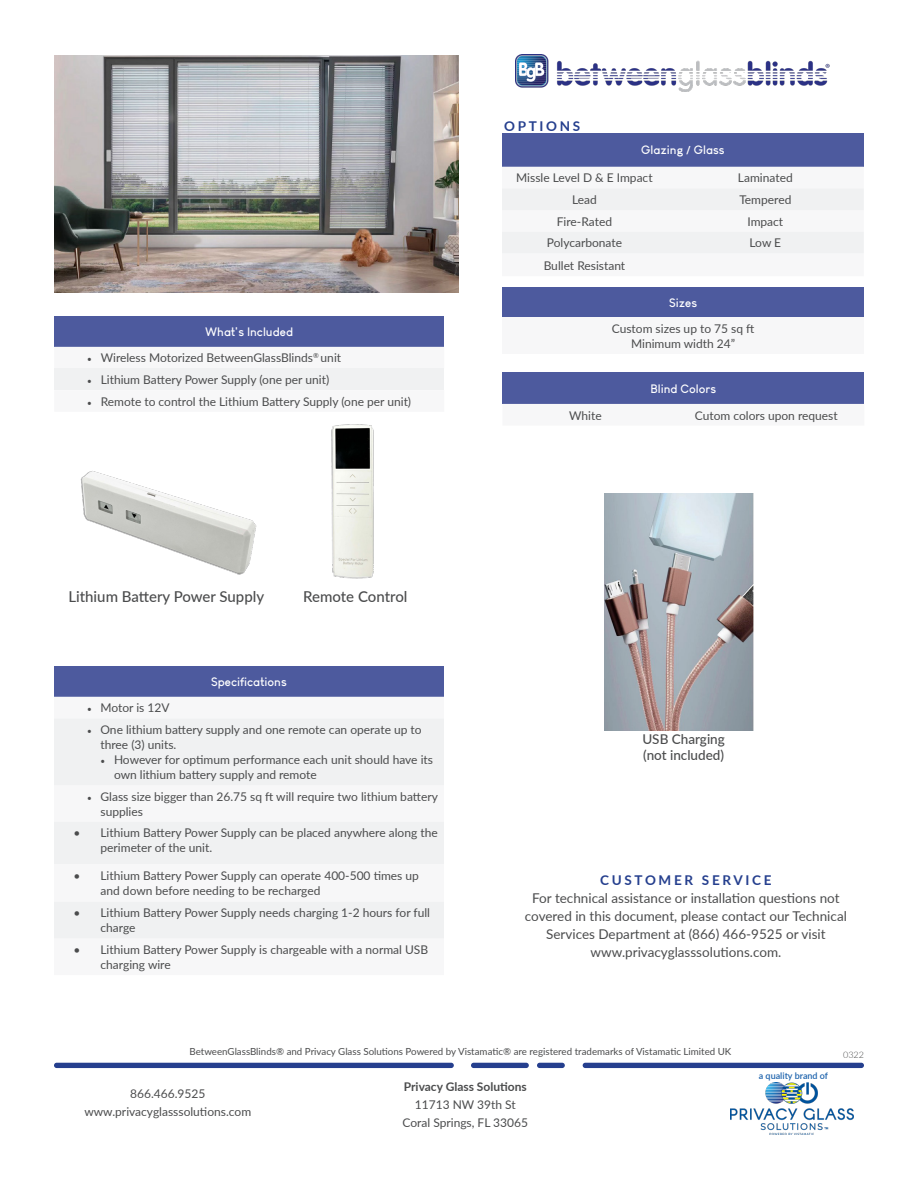
<style>
.page{position:relative;width:918px;height:1188px;background:#fff}
.page>*{position:absolute;margin:0;border:0;box-sizing:border-box;transform-origin:0 0}
.t1{font:500 15px "Lato";color:#4b4c4d}
.t2{font:13.5px/18px "Lato";color:#4b4c4d;text-align:center}
.t3{font:500 13.5px "Lato";color:#4b4c4d}
.t4{font:700 13.5px "Lato";letter-spacing:.2em;color:#253f8e}
.t5{font:12px/15px "Lato";color:#4b4c4d}
.t6{font:700 12px "Louis George Cafe";color:#fff}
.t7{font:700 12px "Lato";color:#4b4c4d}
.t8{font:9.75px "Lato";color:#4b4c4d}
.t9{font:600 9px "Lato";color:#1c62ac}
.t10{font:300 9px "Lato";color:#4b4c4d}
.s1{font-family:"Minion Pro"}
</style>
<div class="page">
<img style="left:515px;top:54px;width:314px;height:38px">
<div style="left:54px;top:1063px;width:400px;height:5px;background:#253f8e;border-radius:3px"></div>
<div style="left:471px;top:1063px;width:58px;height:5px;background:#253f8e;border-radius:3px"></div>
<div style="left:537px;top:1063px;width:28px;height:5px;background:#253f8e;border-radius:3px"></div>
<div style="left:583px;top:1063px;width:281px;height:5px;background:#253f8e;border-radius:3px"></div>
<img style="left:731px;top:1082px;width:122px;height:53px">
<div style="left:502px;top:287px;width:362px;height:31px;background:#4d5a9e"></div>
<div style="left:502px;top:318px;width:362px;height:36px;background:#f7f7f8"></div>
<div style="left:502px;top:373px;width:362px;height:31px;background:#4d5a9e"></div>
<div style="left:502px;top:133px;width:362px;height:34px;background:#4d5a9e"></div>
<div style="left:502px;top:188px;width:362px;height:65px;background:#f0f1f2"></div>
<img style="left:331px;top:424px;width:43px;height:155px">
<img style="left:80px;top:471px;width:177px;height:104px">
<div style="left:54px;top:316px;width:390px;height:31px;background:#4d5a9e"></div>
<div style="left:54px;top:368px;width:390px;height:22px;background:#f0f1f2"></div>
<div style="left:54px;top:666px;width:390px;height:31px;background:#4d5a9e"></div>
<div style="left:54px;top:718px;width:390px;height:220px;background:#f0f1f2"></div>
<img style="left:605px;top:494px;width:148px;height:237px">
<img style="left:54px;top:55px;width:405px;height:237px">
<p class="t4" style="left:504px;top:116px;width:78px">OPTIONS</p>
<p class="t6" style="left:205px;top:324px;width:90px">What's Included</p>
<p class="t5" style="left:87px;top:350px;width:255px"><span class="s1">•</span> Wireless Motorized BetweenGlassBlinds<sup>®</sup> unit</p>
<p class="t5" style="left:87px;top:372px;width:243px"><span class="s1">•</span> Lithium Battery Power Supply (one per unit)</p>
<p class="t5" style="left:87px;top:393px;width:325px"><span class="s1">•</span> Remote to control the Lithium Battery Supply (one per unit)</p>
<p class="t1" style="left:68px;top:585px;width:197px">Lithium Battery Power Supply</p>
<p class="t1" style="left:303px;top:585px;width:106px">Remote Control</p>
<p class="t6" style="left:211px;top:674px;width:77px">Specifications</p>
<p class="t5" style="left:87px;top:700px;width:84px"><span class="s1">•</span> Motor is 12V</p>
<p class="t5" style="left:100px;top:722px;width:323px;text-indent:-14px"><span class="s1">•</span> One lithium battery supply and one remote can operate up to three (3) units.</p>
<p class="t5" style="left:114px;top:752px;width:321px;text-indent:-14px"><span class="s1">•</span> However for optimum performance each unit should have its own lithium battery supply and remote</p>
<p class="t5" style="left:100px;top:788px;width:339px;text-indent:-14px"><span class="s1">•</span> Glass size bigger than 26.75 sq ft will require two lithium battery supplies</p>
<p class="t5" style="left:100px;top:825px;width:339px;text-indent:-27px">• Lithium Battery Power Supply can be placed anywhere along the perimeter of the unit.</p>
<p class="t5" style="left:100px;top:867px;width:320px;text-indent:-27px">• Lithium Battery Power Supply can operate 400-500 times up and down before needing to be recharged</p>
<p class="t5" style="left:100px;top:905px;width:331px;text-indent:-27px">• Lithium Battery Power Supply needs charging 1-2 hours for full charge</p>
<p class="t5" style="left:100px;top:942px;width:329px;text-indent:-27px">• Lithium Battery Power Supply is chargeable with a normal USB charging wire</p>
<p class="t6" style="left:641px;top:142px;width:85px">Glazing / Glass</p>
<p class="t5" style="left:516px;top:170px;width:138px">Missle Level D &amp; E Impact</p>
<p class="t5" style="left:738px;top:170px;width:56px">Laminated</p>
<p class="t5" style="left:572px;top:192px;width:26px">Lead</p>
<p class="t5" style="left:739px;top:192px;width:54px">Tempered</p>
<p class="t5" style="left:557px;top:213px;width:57px">Fire-Rated</p>
<p class="t5" style="left:747px;top:213px;width:37px">Impact</p>
<p class="t5" style="left:547px;top:235px;width:77px">Polycarbonate</p>
<p class="t5" style="left:750px;top:235px;width:33px">Low E</p>
<p class="t5" style="left:544px;top:257px;width:83px">Bullet Resistant</p>
<p class="t6" style="left:669px;top:295px;width:29px">Sizes</p>
<p class="t5" style="left:612px;top:321px;width:144px">Custom sizes up to 75 sq ft</p>
<p class="t5" style="left:631px;top:336px;width:106px">Minimum width 24”</p>
<p class="t6" style="left:651px;top:381px;width:67px">Blind Colors</p>
<p class="t5" style="left:569px;top:407px;width:34px">White</p>
<p class="t5" style="left:695px;top:407px;width:144px">Cutom colors upon request</p>
<p class="t3" style="left:642px;top:730px;width:84px">USB Charging</p>
<p class="t3" style="left:643px;top:746px;width:82px">(not included)</p>
<p class="t4" style="left:600px;top:870px;width:173px">CUSTOMER SERVICE</p>
<p class="t2" style="left:525px;top:888px;width:323px">For technical assistance or installation questions not covered in this document, please contact our Technical Services Department at (866) 466-9525 or visit www.privacyglasssolutions.com.</p>
<p class="t8" style="left:190px;top:1044px;width:543px">BetweenGlassBlinds® and Privacy Glass Solutions Powered by Vistamatic® are registered trademarks of Vistamatic Limited UK</p>
<p class="t5" style="left:130px;top:1086px;width:77px">866.466.9525</p>
<p class="t5" style="left:84px;top:1104px;width:168px">www.privacyglasssolutions.com</p>
<p class="t7" style="left:404px;top:1078px;width:124px">Privacy Glass Solutions</p>
<p class="t5" style="left:415px;top:1097px;width:102px">11713 NW 39th St</p>
<p class="t5" style="left:403px;top:1115px;width:127px">Coral Springs, FL 33065</p>
<p class="t9" style="left:759px;top:1069px;width:71px">a quality brand of</p>
<p class="t10" style="left:843px;top:1049px;width:22px">0322</p>
</div>
